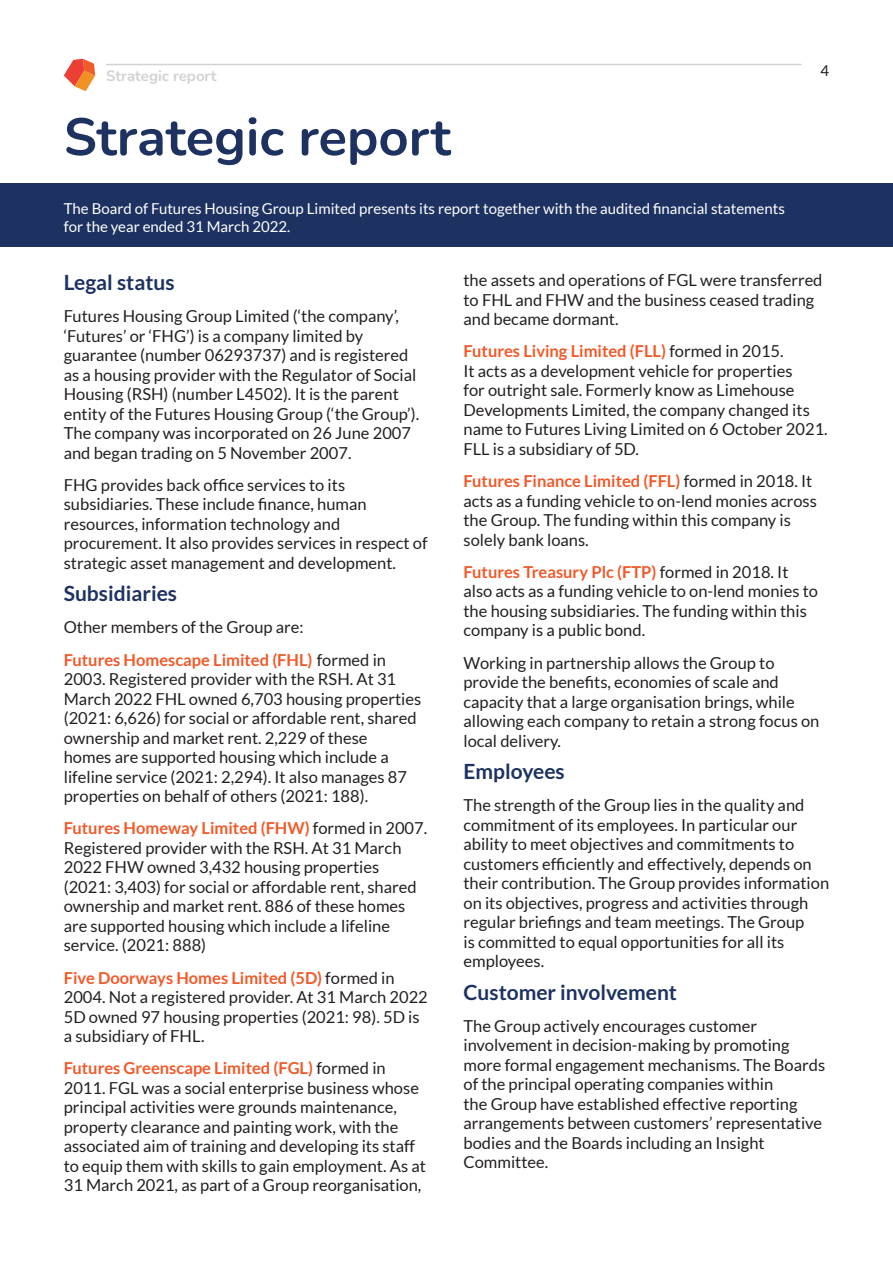
<style>
.page{position:relative;width:893px;height:1263px;background:#fff}
.page>*{position:absolute;margin:0;border:0;box-sizing:border-box;transform-origin:0 0}
.t1{font:700 52.5px "Nunito";color:#1e3262}
.t2{font:700 21px "Lato";color:#1e3262}
.t3{font:16.5px/19.5px "Lato";color:#231f20}
.t4{font:15px/18px "Lato";color:#fff}
.t5{font:700 15px "Nunito";color:#d1d2d4}
.t6{font:15px "Lato";color:#231f20}
.s1{font-weight:700;color:#f15a2a}
</style>
<div class="page">
<svg style="left:64px;top:59px;width:31px;height:32px"></svg>
<hr style="left:106px;top:64px;width:695px;height:1px;background:#d1d2d4">
<div style="left:0;top:184px;width:893px;height:63px;background:#1e3262"></div>
<p class="t5" style="left:106px;top:65px;width:112px">Strategic report</p>
<p class="t6" style="left:820px;top:62px;width:10px">4</p>
<p class="t1" style="left:64px;top:100px;width:389px">Strategic report</p>
<p class="t4" style="left:64px;top:200px;width:723px">The Board of Futures Housing Group Limited presents its report together with the audited financial statements for the year ended 31 March 2022.</p>
<p class="t2" style="left:64px;top:270px;width:112px">Legal status</p>
<p class="t3" style="left:64px;top:306px;width:357px">Futures Housing Group Limited (‘the company’, ‘Futures’ or ‘FHG’) is a company limited by guarantee (number 06293737) and is registered as a housing provider with the Regulator of Social Housing (RSH) (number L4502). It is the parent entity of the Futures Housing Group (‘the Group’).<br>The company was incorporated on 26 June 2007 and began trading on 5 November 2007.</p>
<p class="t3" style="left:64px;top:475px;width:365px">FHG provides back office services to its subsidiaries. These include finance, human resources, information technology and procurement. It also provides services in respect of strategic asset management and development.</p>
<p class="t2" style="left:64px;top:581px;width:115px">Subsidiaries</p>
<p class="t3" style="left:64px;top:617px;width:241px">Other members of the Group are:</p>
<p class="t3" style="left:64px;top:650px;width:359px"><span class="s1">Futures Homescape Limited (FHL)</span> formed in 2003. Registered provider with the RSH. At 31<br>March 2022 FHL owned 6,703 housing properties (2021: 6,626) for social or affordable rent, shared ownership and market rent. 2,229 of these<br>homes are supported housing which include a lifeline service (2021: 2,294). It also manages 87 properties on behalf of others (2021: 188).</p>
<p class="t3" style="left:64px;top:818px;width:365px"><span class="s1">Futures Homeway Limited (FHW)</span> formed in 2007.<br>Registered provider with the RSH. At 31 March 2022 FHW owned 3,432 housing properties (2021: 3,403) for social or affordable rent, shared ownership and market rent. 886 of these homes are supported housing which include a lifeline service. (2021: 888)</p>
<p class="t3" style="left:64px;top:968px;width:366px"><span class="s1">Five Doorways Homes Limited (5D)</span> formed in 2004. Not a registered provider. At 31 March 2022<br>5D owned 97 housing properties (2021: 98). 5D is a subsidiary of FHL.</p>
<p class="t3" style="left:64px;top:1058px;width:364px"><span class="s1">Futures Greenscape Limited (FGL)</span> formed in 2011. FGL was a social enterprise business whose principal activities were grounds maintenance, property clearance and painting work, with the associated aim of training and developing its staff to equip them with skills to gain employment. As at 31 March 2021, as part of a Group reorganisation,</p>
<p class="t3" style="left:463px;top:270px;width:361px">the assets and operations of FGL were transferred to FHL and FHW and the business ceased trading and became dormant.</p>
<p class="t3" style="left:463px;top:342px;width:366px"><span class="s1">Futures Living Limited (FLL)</span> formed in 2015.<br>It acts as a development vehicle for properties<br>for outright sale. Formerly know as Limehouse Developments Limited, the company changed its name to Futures Living Limited on 6 October 2021.<br>FLL is a subsidiary of 5D.</p>
<p class="t3" style="left:463px;top:471px;width:355px"><span class="s1">Futures Finance Limited (FFL)</span> formed in 2018. It acts as a funding vehicle to on-lend monies across the Group. The funding within this company is solely bank loans.</p>
<p class="t3" style="left:463px;top:562px;width:356px"><span class="s1">Futures Treasury Plc (FTP)</span> formed in 2018. It also acts as a funding vehicle to on-lend monies to the housing subsidiaries. The funding within this company is a public bond.</p>
<p class="t3" style="left:463px;top:653px;width:357px">Working in partnership allows the Group to provide the benefits, economies of scale and capacity that a large organisation brings, while allowing each company to retain a strong focus on local delivery.</p>
<p class="t2" style="left:463px;top:759px;width:103px">Employees</p>
<p class="t3" style="left:463px;top:795px;width:367px">The strength of the Group lies in the quality and commitment of its employees. In particular our ability to meet objectives and commitments to customers efficiently and effectively, depends on their contribution. The Group provides information on its objectives, progress and activities through regular briefings and team meetings. The Group<br>is committed to equal opportunities for all its employees.</p>
<p class="t2" style="left:463px;top:980px;width:215px">Customer involvement</p>
<p class="t3" style="left:463px;top:1016px;width:363px">The Group actively encourages customer involvement in decision-making by promoting more formal engagement mechanisms. The Boards of the principal operating companies within<br>the Group have established effective reporting arrangements between customers’ representative bodies and the Boards including an Insight Committee.</p>
</div>
